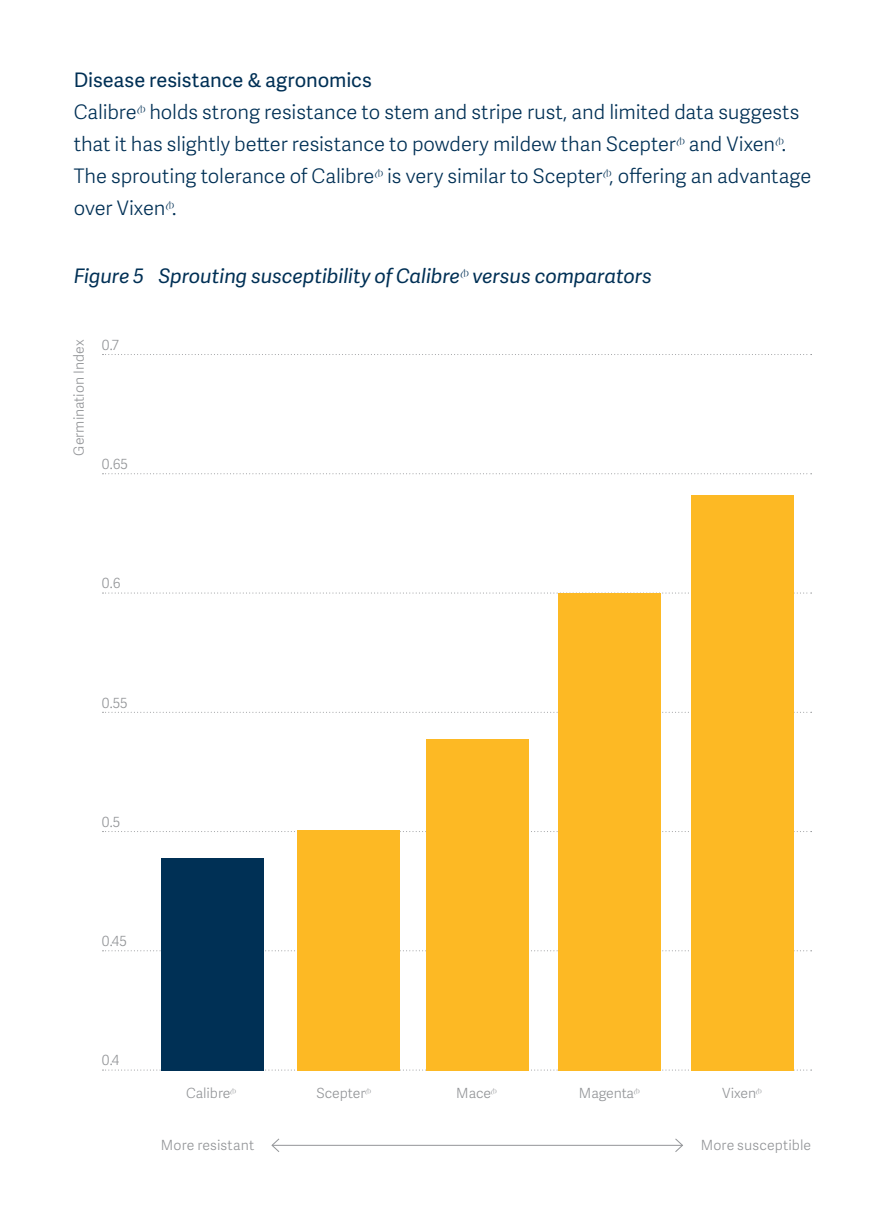
<style>
.page{position:relative;width:885px;height:1225px;background:#fff}
.page>*{position:absolute;margin:0;border:0;box-sizing:border-box;transform-origin:0 0}
.t1{font:300 20px/32px "Adelle Sans";letter-spacing:-.005em;color:#003055}
.t2{font:italic 20px "Adelle Sans";letter-spacing:-.005em;color:#003055}
.t3{font:300 14px "Adelle Sans";color:#939598}
.s1{font-weight:400}
.s2{font-family:"AGT"}
.s3{font-family:"AGT";font-weight:300;font-style:normal}
</style>
<div class="page">
<svg style="left:102px;top:354px;width:709px;height:1px"></svg>
<svg style="left:102px;top:473px;width:709px;height:1px"></svg>
<svg style="left:102px;top:592px;width:709px;height:1px"></svg>
<svg style="left:102px;top:712px;width:709px;height:1px"></svg>
<svg style="left:102px;top:831px;width:709px;height:1px"></svg>
<svg style="left:102px;top:950px;width:709px;height:1px"></svg>
<svg style="left:102px;top:1069px;width:709px;height:1px"></svg>
<div style="left:161px;top:857px;width:103px;height:213px;background:#003055"></div>
<div style="left:297px;top:830px;width:103px;height:240px;background:#fdb924"></div>
<div style="left:426px;top:738px;width:102px;height:332px;background:#fdb924"></div>
<div style="left:558px;top:593px;width:103px;height:477px;background:#fdb924"></div>
<div style="left:690px;top:495px;width:103px;height:575px;background:#fdb924"></div>
<hr style="left:272px;top:1144px;width:410px;height:1px;background:#939598">
<svg style="left:271px;top:1138px;width:9px;height:14px"></svg>
<svg style="left:674px;top:1138px;width:9px;height:14px"></svg>
<p class="t1" style="left:74px;top:64px;width:739px"><span class="s1">Disease resistance &amp; agronomics<br></span>Calibre<span class="s2">~</span> holds strong resistance to stem and stripe rust, and limited data suggests that it has slightly better resistance to powdery mildew than Scepter<span class="s2">~</span> and Vixen<span class="s2">~</span>.<br>The sprouting tolerance of Calibre<span class="s2">~</span> is very similar to Scepter<span class="s2">~</span>, offering an advantage over Vixen<span class="s2">~</span>.</p>
<p class="t2" style="left:74px;top:261px;width:579px">Figure 5 Sprouting susceptibility of Calibre<span class="s3">~</span> versus comparators</p>
<p class="t3" style="left:69px;top:455px;width:117px;rotate:-90deg">Germination Index</p>
<p class="t3" style="left:102px;top:335px;width:18px">0.7</p>
<p class="t3" style="left:102px;top:454px;width:28px">0.65</p>
<p class="t3" style="left:102px;top:573px;width:20px">0.6</p>
<p class="t3" style="left:102px;top:692px;width:27px">0.55</p>
<p class="t3" style="left:102px;top:812px;width:20px">0.5</p>
<p class="t3" style="left:102px;top:931px;width:26px">0.45</p>
<p class="t3" style="left:102px;top:1050px;width:19px">0.4</p>
<p class="t3" style="left:186px;top:1083px;width:51px">Calibre<span class="s2">~</span></p>
<p class="t3" style="left:316px;top:1083px;width:56px">Scepter<span class="s2">~</span></p>
<p class="t3" style="left:456px;top:1083px;width:42px">Mace<span class="s2">~</span></p>
<p class="t3" style="left:579px;top:1083px;width:62px">Magenta<span class="s2">~</span></p>
<p class="t3" style="left:722px;top:1083px;width:41px">Vixen<span class="s2">~</span></p>
<p class="t3" style="left:161px;top:1135px;width:95px">More resistant</p>
<p class="t3" style="left:700px;top:1135px;width:112px">More susceptible</p>
</div>
